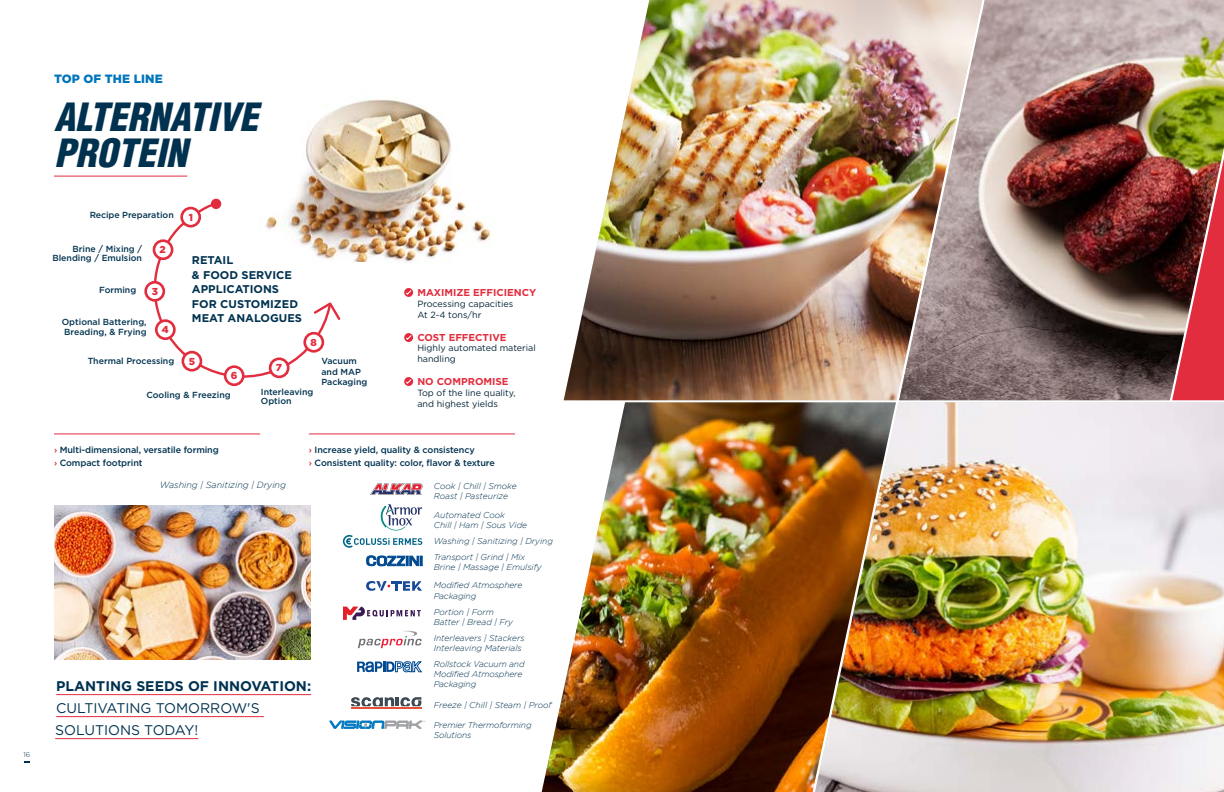
<style>
.page{position:relative;width:1224px;height:792px;background:#fff}
.page>*{position:absolute;margin:0;border:0;box-sizing:border-box;transform-origin:0 0}
.t1{font:italic 900 condensed 38px/36px "Helvetica LT Std";color:#003250}
.t2{font:14px/22px "Gotham";color:#003250}
.t3{font:700 14px "Gotham";color:#003250}
.t4{font:900 12px "Gotham";letter-spacing:.01em;color:#0074bc}
.t5{font:700 11.2px/14.4px "Gotham";color:#003250}
.t6{font:900 10.1px "Gotham";color:#e22d3e}
.t7{font:700 10px "Gotham";color:#e22d3e}
.t8{font:500 9px/12.5px "Gotham";letter-spacing:-.01em;color:#003250}
.t9{font:9px/10.8px "Gotham";color:#042436}
.t10{font:italic 300 9px "Gotham";color:#003250}
.t11{font:500 8.8px/9.6px "Gotham";color:#00334f}
.t12{font:500 8.8px/10.6px "Gotham";color:#003250}
.t13{font:italic 300 8.5px/10.2px "Gotham";color:#003250}
.t14{font:300 7px "Gotham";color:#003250}
.s1{color:#e22d3e}
</style>
<div class="page">
<img style="left:896px;top:402px;width:328px;height:390px">
<img style="left:982px;top:0;width:242px;height:400px">
<img style="left:542px;top:402px;width:354px;height:390px">
<img style="left:564px;top:0;width:418px;height:400px">
<img style="left:295px;top:99px;width:197px;height:165px">
<hr style="left:54px;top:176px;width:133px;height:1px;background:#e22d3e">
<svg style="left:370px;top:484px;width:52px;height:11px"></svg>
<svg style="left:366px;top:555px;width:56px;height:12px"></svg>
<svg style="left:343px;top:607px;width:78px;height:13px"></svg>
<svg style="left:357px;top:661px;width:65px;height:11px"></svg>
<svg style="left:358px;top:631px;width:64px;height:17px"></svg>
<hr style="left:54px;top:433px;width:206px;height:1px;background:#e22d3e">
<svg style="left:211px;top:199px;width:10px;height:10px"></svg>
<svg style="left:144px;top:201px;width:198px;height:186px"></svg>
<div style="left:182px;top:208px;width:18px;height:18px;background:#fff;border-radius:50%"></div>
<div style="left:180px;top:207px;width:21px;height:20px;border:3px solid #e22d3e;border-radius:50%"></div>
<svg style="left:366px;top:581px;width:56px;height:10px"></svg>
<svg style="left:404px;top:288px;width:9px;height:9px"></svg>
<svg style="left:405px;top:289px;width:8px;height:7px"></svg>
<svg style="left:404px;top:333px;width:9px;height:9px"></svg>
<svg style="left:405px;top:334px;width:8px;height:7px"></svg>
<svg style="left:404px;top:377px;width:9px;height:9px"></svg>
<svg style="left:405px;top:378px;width:8px;height:7px"></svg>
<hr style="left:309px;top:433px;width:206px;height:1px;background:#e22d3e">
<img style="left:54px;top:505px;width:256px;height:154px">
<svg style="left:351px;top:697px;width:70px;height:9px"></svg>
<hr style="left:351px;top:707px;width:70px;height:1px;background:#e64f38">
<img style="left:1172px;top:158px;width:52px;height:242px">
<hr style="left:56px;top:694px;width:255px;height:1px;background:#e22d3e">
<hr style="left:56px;top:716px;width:208px;height:1px;background:#e22d3e">
<hr style="left:55px;top:738px;width:143px;height:1px;background:#e22d3e">
<svg style="left:343px;top:504px;width:79px;height:44px"></svg>
<svg style="left:330px;top:721px;width:96px;height:8px"></svg>
<p class="t14" style="left:24px;top:750px;width:8px">16</p>
<h3 class="t4" style="left:54px;top:70px;width:110px">TOP OF THE LINE</h3>
<h1 class="t1" style="left:54px;top:100px;width:206px">ALTERNATIVE<br>PROTEIN</h1>
<p class="t11" style="left:90px;top:210px;width:86px">Recipe Preparation</p>
<p class="t11" style="left:52px;top:244px;width:91px;text-align:right">Brine / Mixing /<br>Blending / Emulsion</p>
<p class="t12" style="left:99px;top:285px;width:39px">Forming</p>
<p class="t11" style="left:62px;top:317px;width:86px">Optional Battering,<br>Breading, &amp; Frying</p>
<p class="t6" style="left:189px;top:210px;width:6px">1</p>
<p class="t6" style="left:159px;top:243px;width:8px">2</p>
<h3 class="t5" style="left:192px;top:253px;width:112px">RETAIL<br>&amp; FOOD SERVICE<br>APPLICATIONS<br>FOR CUSTOMIZED<br>MEAT ANALOGUES</h3>
<p class="t6" style="left:152px;top:284px;width:8px">3</p>
<p class="t7" style="left:417px;top:286px;width:120px">MAXIMIZE EFFICIENCY</p>
<p class="t9" style="left:417px;top:298px;width:97px">Processing capacities<br>At 2-4 tons/hr</p>
<p class="t7" style="left:417px;top:330px;width:91px">COST EFFECTIVE</p>
<p class="t9" style="left:417px;top:343px;width:120px">Highly automated material handling</p>
<p class="t7" style="left:417px;top:375px;width:93px">NO COMPROMISE</p>
<p class="t9" style="left:417px;top:387px;width:100px">Top of the line quality, and highest yields</p>
<p class="t8" style="left:309px;top:444px;width:187px"><span class="s1">›</span> Increase yield, quality &amp; consistency<br><span class="s1">›</span> Consistent quality: color, flavor &amp; texture</p>
<p class="t6" style="left:162px;top:323px;width:8px">4</p>
<p class="t6" style="left:310px;top:335px;width:8px">8</p>
<p class="t12" style="left:88px;top:356px;width:88px">Thermal Processing</p>
<p class="t12" style="left:321px;top:356px;width:47px">Vacuum and MAP<br>Packaging</p>
<p class="t11" style="left:146px;top:390px;width:86px">Cooling &amp; Freezing</p>
<p class="t6" style="left:189px;top:354px;width:8px">5</p>
<p class="t6" style="left:276px;top:361px;width:8px">7</p>
<p class="t6" style="left:231px;top:369px;width:8px">6</p>
<p class="t11" style="left:261px;top:387px;width:54px">Interleaving<br>Option</p>
<p class="t8" style="left:54px;top:444px;width:166px"><span class="s1">›</span> Multi-dimensional, versatile forming <span class="s1">›</span> Compact footprint</p>
<p class="t10" style="left:160px;top:479px;width:128px">Washing | Sanitizing | Drying</p>
<h2 class="t3" style="left:56px;top:677px;width:256px">PLANTING SEEDS OF INNOVATION:</h2>
<h2 class="t2" style="left:55px;top:697px;width:206px">CULTIVATING TOMORROW'S<br>SOLUTIONS TODAY!</h2>
<p class="t13" style="left:434px;top:481px;width:85px">Cook | Chill | Smoke<br>Roast | Pasteurize</p>
<p class="t13" style="left:434px;top:509px;width:95px">Automated Cook<br>Chill | Ham | Sous Vide</p>
<p class="t13" style="left:434px;top:533px;width:121px;line-height:16px">Washing | Sanitizing | Drying<br>Transport | Grind | Mix</p>
<p class="t13" style="left:434px;top:558px;width:109px;line-height:18.5px">Brine | Massage | Emulsify<br>Modified Atmosphere</p>
<p class="t13" style="left:434px;top:587px;width:62px;line-height:16px">Packaging<br>Portion | Form</p>
<p class="t13" style="left:434px;top:614px;width:92px;line-height:16px">Batter | Bread | Fry<br>Interleavers | Stackers</p>
<p class="t13" style="left:434px;top:640px;width:92px;line-height:16px">Interleaving Materials<br>Rollstock Vacuum and</p>
<p class="t13" style="left:434px;top:669px;width:90px">Modified Atmosphere<br>Packaging</p>
<p class="t13" style="left:434px;top:700px;width:119px">Freeze | Chill | Steam | Proof</p>
<p class="t13" style="left:434px;top:720px;width:99px">Premier Thermoforming<br>Solutions</p>
</div>
